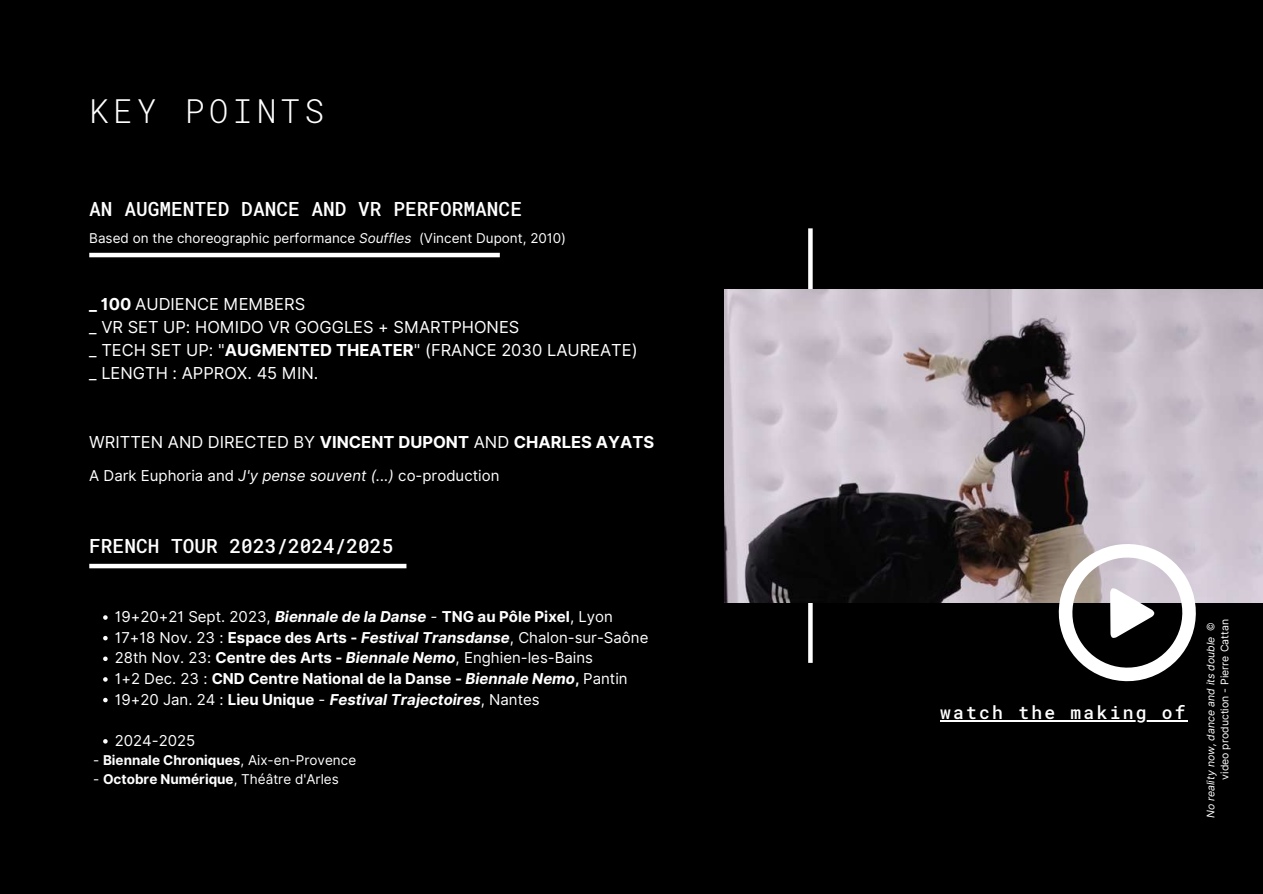
<style>
.page{position:relative;width:1263px;height:894px;background:#fff}
.page>*{position:absolute;margin:0;border:0;box-sizing:border-box;transform-origin:0 0}
.t1{font:300 33px "Roboto Mono";letter-spacing:.125em;color:#fff}
.t2{font:500 19.5px "Roboto Mono";color:#fff}
.t3{font:500 18px "Roboto Mono";letter-spacing:.125em;color:#fff}
.t4{font:16.5px/22.8px "Inter";color:#fff}
.t5{font:700 16.5px "Inter";color:#fff}
.t6{font:15px/20.5px "Inter";color:#fff}
.t7{font:13.5px "Inter";color:#fff}
.t8{font:700 13.5px "Inter";color:#fff}
.t9{font:italic 10.5px/14px "Inter";color:#fff;text-align:right}
.s1{font-style:italic}
.s2{font-weight:700}
.s3{font-weight:400}
.s4{font-weight:700;font-style:italic}
.s5{font-style:normal}
</style>
<div class="page">
<div style="left:0;top:0;width:1263px;height:893px;background:#000"></div>
<div style="left:808px;top:228px;width:5px;height:434px;background:#fff"></div>
<svg style="left:103px;top:615px;width:5px;height:4px"></svg>
<svg style="left:103px;top:635px;width:5px;height:5px"></svg>
<svg style="left:103px;top:656px;width:5px;height:4px"></svg>
<svg style="left:103px;top:677px;width:5px;height:4px"></svg>
<svg style="left:103px;top:697px;width:5px;height:5px"></svg>
<svg style="left:103px;top:739px;width:5px;height:4px"></svg>
<hr style="left:940px;top:720px;width:248px;height:1px;background:#fff">
<hr style="left:89px;top:253px;width:411px;height:4px;background:#fff">
<div style="left:89px;top:563px;width:317px;height:5px;background:#fff"></div>
<img style="left:725px;top:289px;width:538px;height:313px">
<svg style="left:1049px;top:534px;width:156px;height:148px"></svg>
<h1 class="t1" style="left:89px;top:89px;width:237px">KEY POINTS</h1>
<h2 class="t2" style="left:89px;top:196px;width:434px">AN AUGMENTED DANCE AND VR PERFORMANCE</h2>
<p class="t7" style="left:89px;top:230px;width:478px">Based on the choreographic performance <span class="s1">Souffles</span> (Vincent Dupont, 2010)</p>
<p class="t4" style="left:89px;top:293px;width:550px"><span class="s2">_ 100</span> AUDIENCE MEMBERS<br>_ VR SET UP: HOMIDO VR GOGGLES + SMARTPHONES<br>_ TECH SET UP: "<span class="s2">AUGMENTED THEATER</span>" (FRANCE 2030 LAUREATE) _ LENGTH : APPROX. 45 MIN.</p>
<p class="t5" style="left:89px;top:431px;width:566px"><span class="s3">WRITTEN AND DIRECTED BY</span> VINCENT DUPONT <span class="s3">AND</span> CHARLES AYATS</p>
<p class="t6" style="left:89px;top:465px;width:412px">A Dark Euphoria and <span class="s1">J'y pense souvent (...)</span> co-production</p>
<h2 class="t2" style="left:89px;top:532px;width:306px">FRENCH TOUR 2023/2024/2025</h2>
<p class="t6" style="left:115px;top:606px;width:535px">19+20+21 Sept. 2023, <span class="s4">Biennale de la Danse</span> <span class="s1">-</span> <span class="s2">TNG au Pôle Pixel</span>, Lyon 17+18 Nov. 23 : <span class="s2">Espace des Arts -</span> <span class="s4">Festival Transdanse</span>, Chalon-sur-Saône 28th Nov. 23: <span class="s2">Centre des Arts -</span> <span class="s4">Biennale Nemo</span>, Enghien-les-Bains<br>1+2 Dec. 23 : <span class="s2">CND Centre National de la Danse -</span> <span class="s4">Biennale Nemo</span><span class="s2">,</span> Pantin 19+20 Jan. 24 : <span class="s2">Lieu Unique</span> - <span class="s4">Festival Trajectoires</span>, Nantes</p>
<p class="t6" style="left:115px;top:729px;width:82px">2024-2025</p>
<p class="t8" style="left:93px;top:751px;width:265px"><span class="s3">-</span> Biennale Chroniques<span class="s3">, Aix-en-Provence</span></p>
<p class="t7" style="left:93px;top:770px;width:247px">- <span class="s2">Octobre Numérique</span>, Théâtre d'Arles</p>
<p class="t3" style="left:940px;top:700px;width:247px">watch the making of</p>
<p class="t9" style="left:1204px;top:818px;width:200px;rotate:-90deg">No reality now, dance and its double <span class="s5">© video production - Pierre Cattan</span></p>
</div>
